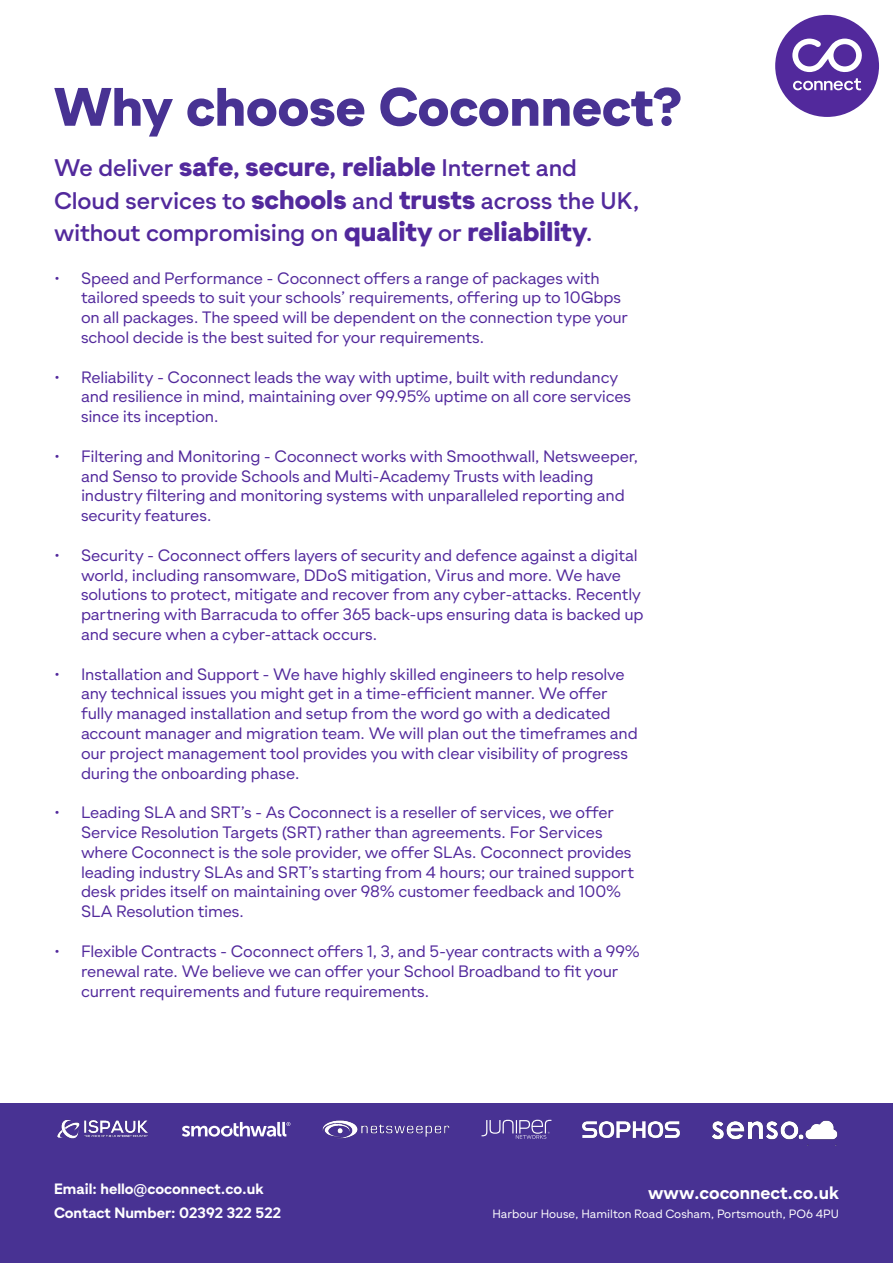
<style>
.page{position:relative;width:893px;height:1263px;background:#fff}
.page>*{position:absolute;margin:0;border:0;box-sizing:border-box;transform-origin:0 0}
.t1{font:900 54px "Gramatika";color:#483293}
.t2{font:500 24px/32.4px "Gramatika";letter-spacing:-.005em;color:#52299c}
.t3{font:700 18px "Gramatika";color:#fff}
.t4{font:16.5px/19.8px "Gramatika";letter-spacing:-.01em;color:#52299c}
.t5{font:700 15px/24px "Gramatika";color:#fff}
.t6{font:12px "Gramatika";color:#fff}
.s1{font-weight:900;font-size:27px}
.s2{font-weight:700}
</style>
<div class="page">
<div style="left:775px;top:15px;width:104px;height:102px;background:#52299c;border-radius:50%"></div>
<svg style="left:792px;top:39px;width:70px;height:51px"></svg>
<div style="left:0;top:1103px;width:893px;height:160px;background:#483293"></div>
<svg style="left:182px;top:1122px;width:108px;height:15px"></svg>
<svg style="left:481px;top:1120px;width:70px;height:19px"></svg>
<img style="left:57px;top:1119px;width:91px;height:20px">
<img style="left:322px;top:1120px;width:128px;height:18px">
<img style="left:583px;top:1121px;width:96px;height:16px">
<img style="left:712px;top:1120px;width:126px;height:25px">
<p class="t1" style="left:54px;top:67px;width:629px">Why choose Coconnect?</p>
<p class="t2" style="left:54px;top:152px;width:587px">We deliver <span class="s1">safe</span><span class="s2">,</span> <span class="s1">secure</span><span class="s2">,</span> <span class="s1">reliable</span> Internet and<br>Cloud services to <span class="s1">schools</span> and <span class="s1">trusts</span> across the UK, without compromising on <span class="s1">quality</span> or <span class="s1">reliability</span>.</p>
<p class="t4" style="left:81px;top:268px;width:549px;text-indent:-27px">• Speed and Performance - Coconnect offers a range of packages with tailored speeds to suit your schools’ requirements, offering up to 10Gbps on all packages. The speed will be dependent on the connection type your school decide is the best suited for your requirements.</p>
<p class="t4" style="left:81px;top:367px;width:552px;text-indent:-27px">• Reliability - Coconnect leads the way with uptime, built with redundancy and resilience in mind, maintaining over 99.95% uptime on all core services since its inception.</p>
<p class="t4" style="left:81px;top:446px;width:559px;text-indent:-27px">• Filtering and Monitoring - Coconnect works with Smoothwall, Netsweeper, and Senso to provide Schools and Multi-Academy Trusts with leading industry filtering and monitoring systems with unparalleled reporting and security features.</p>
<p class="t4" style="left:81px;top:545px;width:564px;text-indent:-27px">• Security - Coconnect offers layers of security and defence against a digital world, including ransomware, DDoS mitigation, Virus and more. We have solutions to protect, mitigate and recover from any cyber-attacks. Recently partnering with Barracuda to offer 365 back-ups ensuring data is backed up and secure when a cyber-attack occurs.</p>
<p class="t4" style="left:81px;top:664px;width:558px;text-indent:-27px">• Installation and Support - We have highly skilled engineers to help resolve any technical issues you might get in a time-efficient manner. We offer fully managed installation and setup from the word go with a dedicated account manager and migration team. We will plan out the timeframes and our project management tool provides you with clear visibility of progress during the onboarding phase.</p>
<p class="t4" style="left:81px;top:803px;width:554px;text-indent:-27px">• Leading SLA and SRT’s - As Coconnect is a reseller of services, we offer Service Resolution Targets (SRT) rather than agreements. For Services where Coconnect is the sole provider, we offer SLAs. Coconnect provides leading industry SLAs and SRT’s starting from 4 hours; our trained support desk prides itself on maintaining over 98% customer feedback and 100% SLA Resolution times.</p>
<p class="t4" style="left:81px;top:941px;width:560px;text-indent:-27px">• Flexible Contracts - Coconnect offers 1, 3, and 5-year contracts with a 99% renewal rate. We believe we can offer your School Broadband to fit your current requirements and future requirements.</p>
<p class="t5" style="left:54px;top:1177px;width:228px">Email: hello@coconnect.co.uk<br>Contact Number: 02392 322 522</p>
<p class="t3" style="left:648px;top:1180px;width:192px">www.coconnect.co.uk</p>
<p class="t6" style="left:492px;top:1205px;width:348px">Harbour House, Hamilton Road Cosham, Portsmouth, PO6 4PU</p>
</div>
